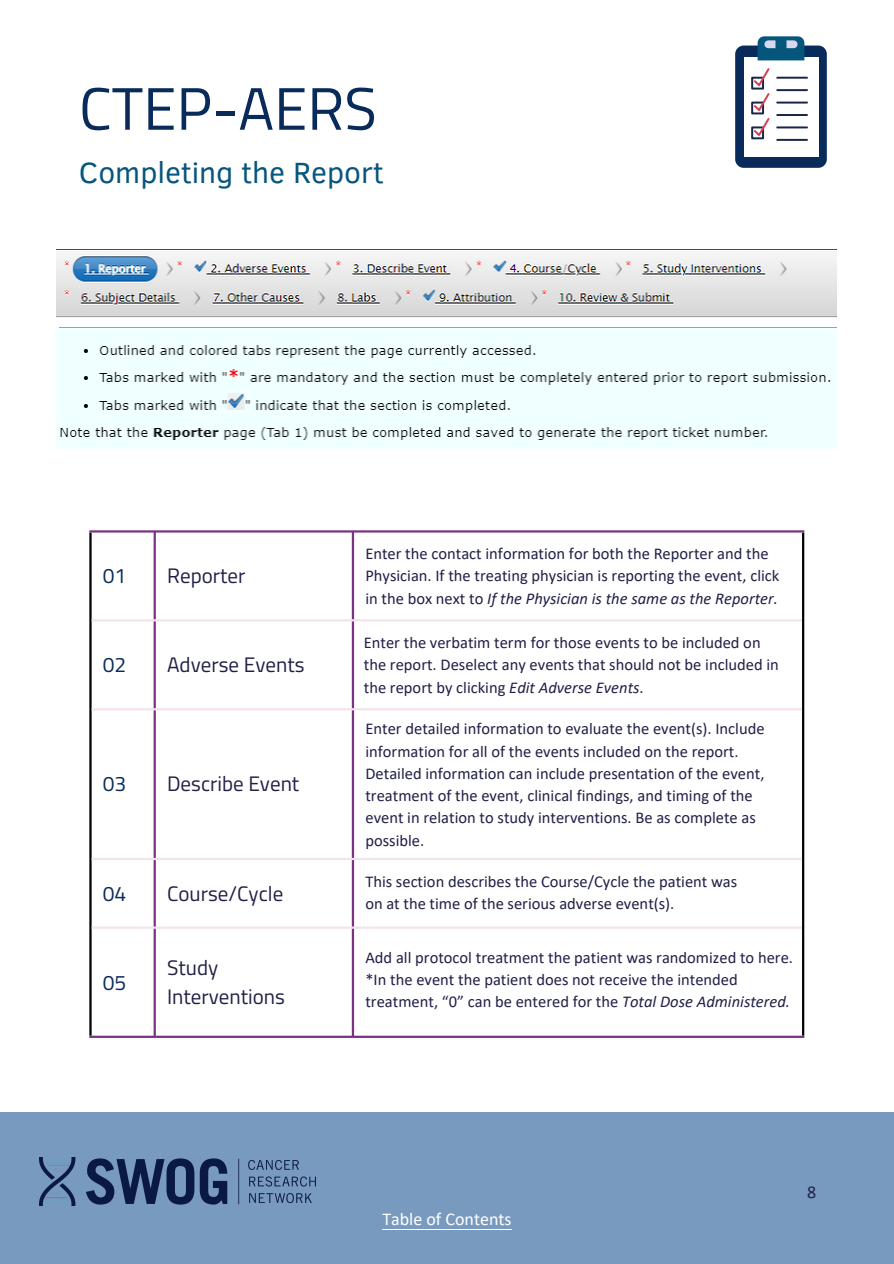
<style>
.page{position:relative;width:894px;height:1264px;background:#fff}
.page>*{position:absolute;margin:0;border:0;box-sizing:border-box;transform-origin:0 0}
.t1{font:60px "Titillium Web";color:#082b5b}
.t2{font:30px "Clear Sans";color:#05567d}
.t3{font:21px/29.2px "Titillium Web";color:#212047}
.t4{font:21px "Titillium Web";color:#082b5b}
.t5{font:18px "Calibri";color:#fff}
.t6{font:18px "Calibri";color:#212047}
.t7{font:16.5px/22.4px "Calibri";color:#212047}
.s1{font-style:italic}
</style>
<div class="page">
<hr style="left:89px;top:532px;width:3px;height:503px;background:#000">
<hr style="left:801px;top:532px;width:3px;height:503px;background:#000">
<hr style="left:153px;top:532px;width:3px;height:503px;background:#7b3284">
<hr style="left:352px;top:532px;width:2px;height:503px;background:#7b3284">
<hr style="left:89px;top:530px;width:715px;height:2px;background:#7b3284">
<hr style="left:89px;top:1035px;width:715px;height:2px;background:#7b3284">
<hr style="left:92px;top:619px;width:709px;height:2px;background:#f4e2ef">
<hr style="left:92px;top:708px;width:709px;height:2px;background:#f4e2ef">
<hr style="left:92px;top:857px;width:709px;height:3px;background:#f4e2ef">
<hr style="left:92px;top:926px;width:709px;height:2px;background:#f4e2ef">
<div style="left:735px;top:46px;width:91px;height:122px;background:#082b5b;border-radius:9px"></div>
<div style="left:743px;top:57px;width:75px;height:99px;background:#fff"></div>
<svg style="left:757px;top:36px;width:47px;height:24px"></svg>
<hr style="left:777px;top:77px;width:29px;height:2px;background:#192646">
<hr style="left:777px;top:89px;width:29px;height:2px;background:#192646">
<hr style="left:777px;top:102px;width:29px;height:2px;background:#192646">
<hr style="left:777px;top:114px;width:29px;height:2px;background:#192646">
<hr style="left:777px;top:126px;width:29px;height:2px;background:#192646">
<hr style="left:777px;top:139px;width:29px;height:2px;background:#192646">
<div style="left:751px;top:126px;width:12px;height:13px;border:2px solid #192646"></div>
<svg style="left:751px;top:68px;width:19px;height:70px"></svg>
<div style="left:0;top:1111px;width:893px;height:152px;background:#799abf"></div>
<img style="left:40px;top:1157px;width:275px;height:48px">
<img style="left:56px;top:327px;width:780px;height:121px">
<img style="left:56px;top:251px;width:780px;height:66px">
<hr style="left:382px;top:1228px;width:129px;height:1px;background:#fff">
<h1 class="t1" style="left:79px;top:62px;width:299px">CTEP-AERS</h1>
<h2 class="t2" style="left:79px;top:151px;width:306px">Completing the Report</h2>
<p class="t4" style="left:103px;top:559px;width:25px">01</p>
<p class="t3" style="left:167px;top:560px;width:80px">Reporter</p>
<p class="t4" style="left:103px;top:648px;width:25px">02</p>
<p class="t3" style="left:167px;top:649px;width:139px">Adverse Events</p>
<p class="t4" style="left:103px;top:767px;width:25px">03</p>
<p class="t3" style="left:167px;top:769px;width:134px">Describe Event</p>
<p class="t7" style="left:365px;top:542px;width:415px">Enter the contact information for both the Reporter and the<br>Physician. If the treating physician is reporting the event, click in the box next to <span class="s1">If the Physician is the same as the Reporter.</span></p>
<p class="t7" style="left:364px;top:631px;width:416px">Enter the verbatim term for those events to be included on the report. Deselect any events that should not be included in the report by clicking <span class="s1">Edit Adverse Events</span>.</p>
<p class="t7" style="left:365px;top:717px;width:400px">Enter detailed information to evaluate the event(s). Include information for all of the events included on the report.<br>Detailed information can include presentation of the event, treatment of the event, clinical findings, and timing of the event in relation to study interventions. Be as complete as possible.</p>
<p class="t4" style="left:103px;top:876px;width:25px">04</p>
<p class="t3" style="left:167px;top:878px;width:118px">Course/Cycle</p>
<p class="t7" style="left:365px;top:869px;width:373px">This section describes the Course/Cycle the patient was on at the time of the serious adverse event(s).</p>
<p class="t4" style="left:103px;top:965px;width:25px">05</p>
<p class="t3" style="left:167px;top:952px;width:119px">Study<br>Interventions</p>
<p class="t7" style="left:365px;top:945px;width:429px">Add all protocol treatment the patient was randomized to here. *In the event the patient does not receive the intended treatment, “0” can be entered for the <span class="s1">Total Dose Administered.</span></p>
<p class="t5" style="left:382px;top:1206px;width:131px">Table of Contents</p>
<p class="t6" style="left:807px;top:1179px;width:11px">8</p>
</div>
